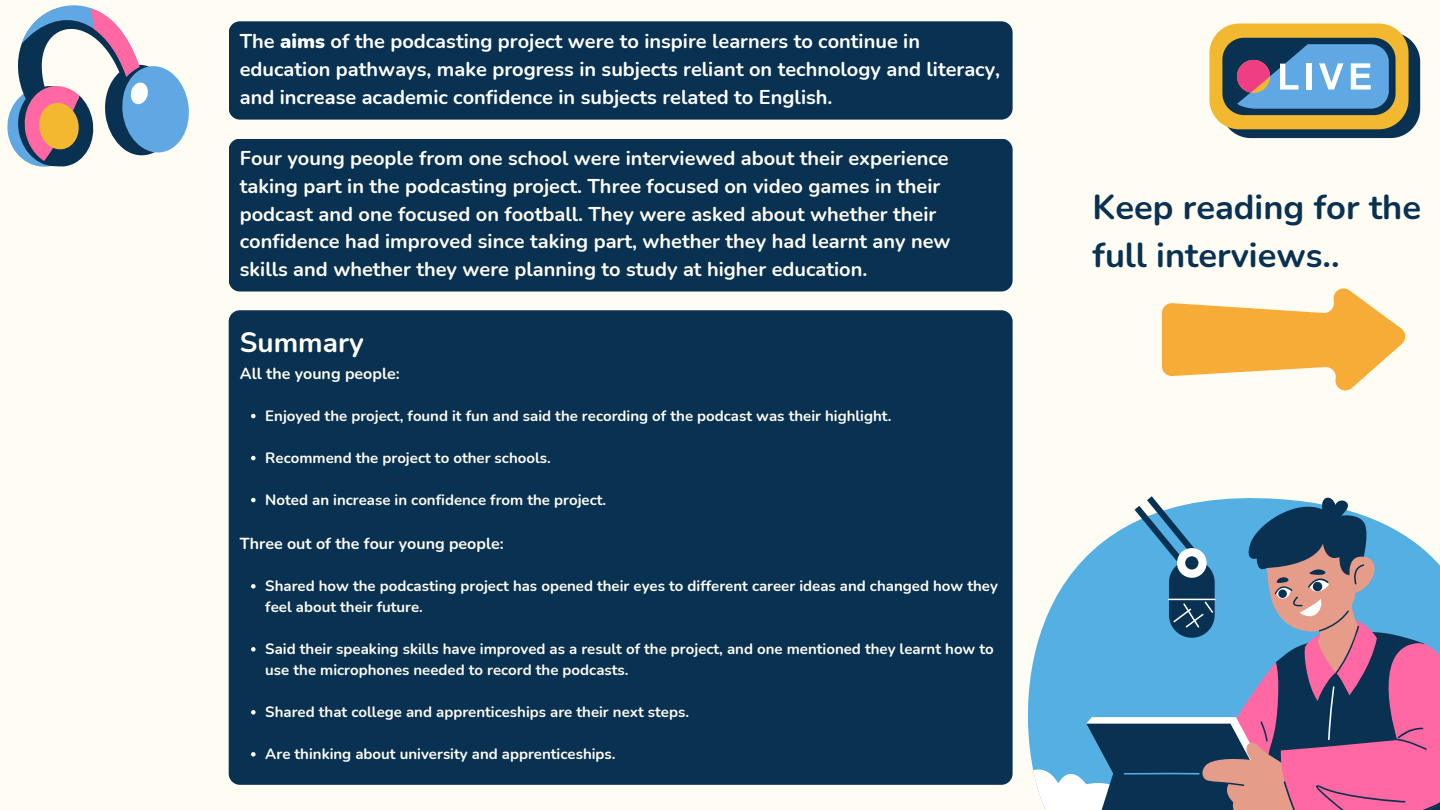
<style>
.page{position:relative;width:1440px;height:810px;background:#fffdf3}
.page>*{position:absolute;margin:0;border:0;box-sizing:border-box;transform-origin:0 0}
.t1{font:700 34.5px/48px "Nunito";color:#083152}
.t2{font:700 28px "Nunito";color:#fffdf3}
.t3{font:700 20px/27.8px "Nunito";color:#fffdf3}
.t4{font:700 20px/27.8px "Nunito";color:#fff}
.t5{font:700 16px "Nunito";color:#fffdf3}
.t6{font:700 15px/21px "Nunito";color:#fffdf3}
.s1{font-weight:900}
</style>
<div class="page">
<svg style="left:7px;top:5px;width:182px;height:162px"></svg>
<div style="left:229px;top:310px;width:784px;height:475px;background:#083152;border-radius:11px"></div>
<svg style="left:251px;top:414px;width:5px;height:4px"></svg>
<svg style="left:251px;top:456px;width:5px;height:4px"></svg>
<svg style="left:251px;top:498px;width:5px;height:4px"></svg>
<svg style="left:251px;top:584px;width:5px;height:5px"></svg>
<svg style="left:251px;top:647px;width:5px;height:5px"></svg>
<svg style="left:251px;top:710px;width:5px;height:5px"></svg>
<svg style="left:251px;top:752px;width:5px;height:5px"></svg>
<svg style="left:1209px;top:24px;width:211px;height:114px;background:#848c7e"></svg>
<svg style="left:1033px;top:496px;width:407px;height:314px;background:#7c8fb2"></svg>
<div style="left:229px;top:139px;width:783px;height:153px;background:#083152;border-radius:11px"></div>
<svg style="left:1162px;top:288px;width:243px;height:103px"></svg>
<div style="left:229px;top:21px;width:784px;height:99px;background:#083152;border-radius:11px"></div>
<p class="t4" style="left:240px;top:28px;width:762px">The <span class="s1">aims</span> of the podcasting project were to inspire learners to continue in education pathways, make progress in subjects reliant on technology and literacy, and increase academic confidence in subjects related to English.</p>
<p class="t3" style="left:240px;top:145px;width:712px">Four young people from one school were interviewed about their experience taking part in the podcasting project. Three focused on video games in their podcast and one focused on football. They were asked about whether their confidence had improved since taking part, whether they had learnt any new skills and whether they were planning to study at higher education.</p>
<p class="t2" style="left:240px;top:323px;width:125px">Summary</p>
<p class="t5" style="left:240px;top:362px;width:162px">All the young people:</p>
<h2 class="t6" style="left:265px;top:405px;width:628px">Enjoyed the project, found it fun and said the recording of the podcast was their highlight.</h2>
<p class="t6" style="left:265px;top:447px;width:287px">Recommend the project to other schools.</p>
<h2 class="t6" style="left:265px;top:489px;width:342px">Noted an increase in confidence from the project.</h2>
<h3 class="t5" style="left:240px;top:533px;width:266px">Three out of the four young people:</h3>
<p class="t6" style="left:265px;top:575px;width:734px">Shared how the podcasting project has opened their eyes to different career ideas and changed how they feel about their future.</p>
<p class="t6" style="left:265px;top:638px;width:730px">Said their speaking skills have improved as a result of the project, and one mentioned they learnt how to use the microphones needed to record the podcasts.</p>
<p class="t6" style="left:265px;top:701px;width:425px">Shared that college and apprenticeships are their next steps.</p>
<h3 class="t6" style="left:265px;top:743px;width:352px">Are thinking about university and apprenticeships.</h3>
<p class="t1" style="left:1092px;top:183px;width:330px">Keep reading for the full interviews..</p>
</div>
